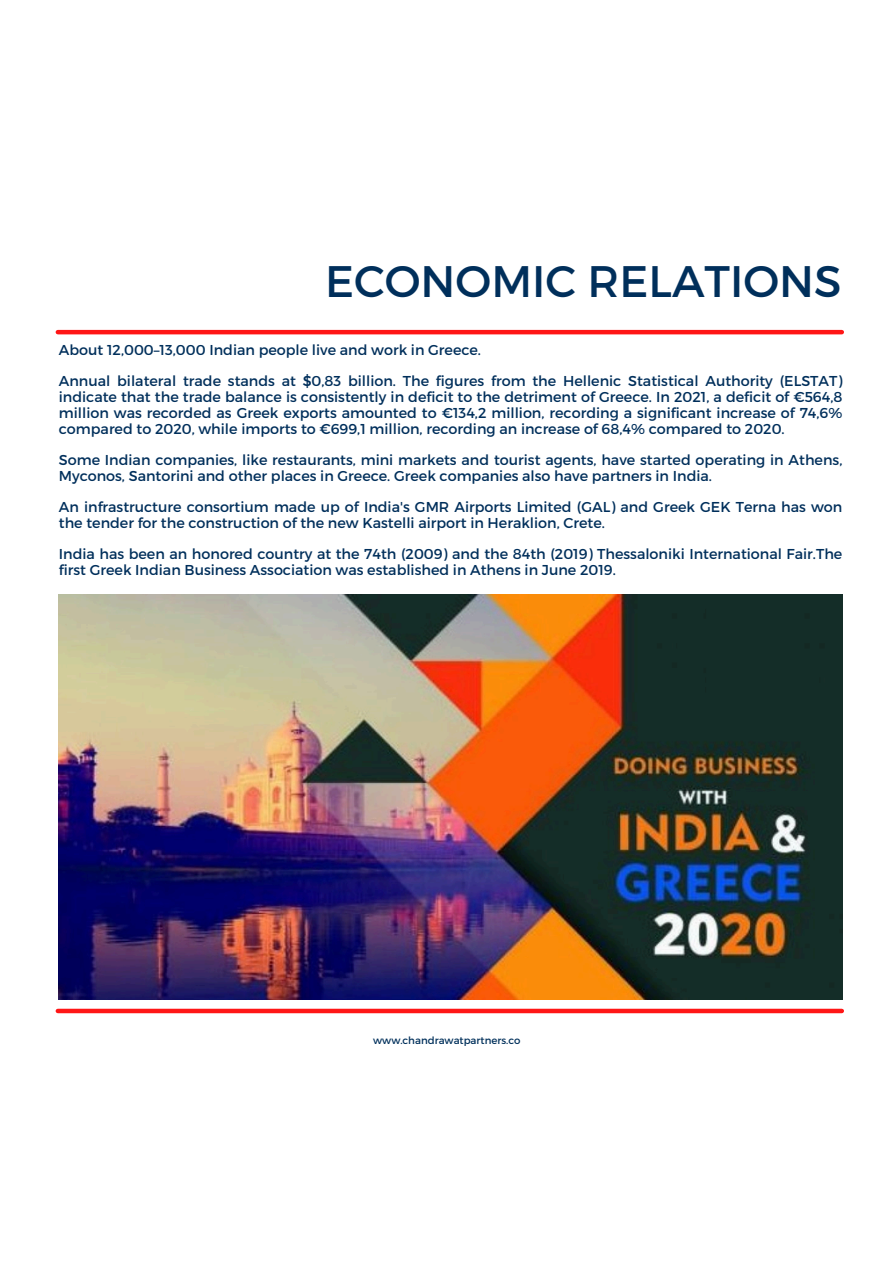
<style>
.page{position:relative;width:894px;height:1264px;background:#fff}
.page>*{position:absolute;margin:0;border:0;box-sizing:border-box;transform-origin:0 0}
.t1{font:44.1px "Montserrat";color:#002f5b}
.t2{font:14.4px/15.8px "Montserrat";color:#002f5b}
.t3{font:10.2px "Montserrat";color:#00305b}
</style>
<div class="page">
<hr style="left:58px;top:330px;width:783px;height:4px;background:#ff1616">
<div style="left:58px;top:1008px;width:783px;height:5px;background:#ff1616"></div>
<img style="left:59px;top:594px;width:783px;height:405px">
<h2 class="t1" style="left:325px;top:253px;width:517px">ECONOMIC RELATIONS</h2>
<h1 class="t2" style="left:59px;top:341px;width:423px">About 12,000–13,000 Indian people live and work in Greece.</h1>
<p class="t2" style="left:59px;top:373px;width:784px;text-align:justify">Annual bilateral trade stands at $0,83 billion. The figures from the Hellenic Statistical Authority (ELSTAT) indicate that the trade balance is consistently in deficit to the detriment of Greece. In 2021, a deficit of €564,8 million was recorded as Greek exports amounted to €134,2 million, recording a significant increase of 74,6% compared to 2020, while imports to €699,1 million, recording an increase of 68,4% compared to 2020.</p>
<h2 class="t2" style="left:59px;top:451px;width:784px">Some Indian companies, like restaurants, mini markets and tourist agents, have started operating in Athens,<br>Myconos, Santorini and other places in Greece. Greek companies also have partners in India.</h2>
<h2 class="t2" style="left:59px;top:498px;width:784px">An infrastructure consortium made up of India's GMR Airports Limited (GAL) and Greek GEK Terna has won the tender for the construction of the new Kastelli airport in Heraklion, Crete.</h2>
<h2 class="t2" style="left:59px;top:545px;width:784px">India has been an honored country at the 74th (2009) and the 84th (2019) Thessaloniki International Fair.The first Greek Indian Business Association was established in Athens in June 2019.</h2>
<h2 class="t3" style="left:373px;top:1033px;width:149px">www.chandrawatpartners.co</h2>
</div>
